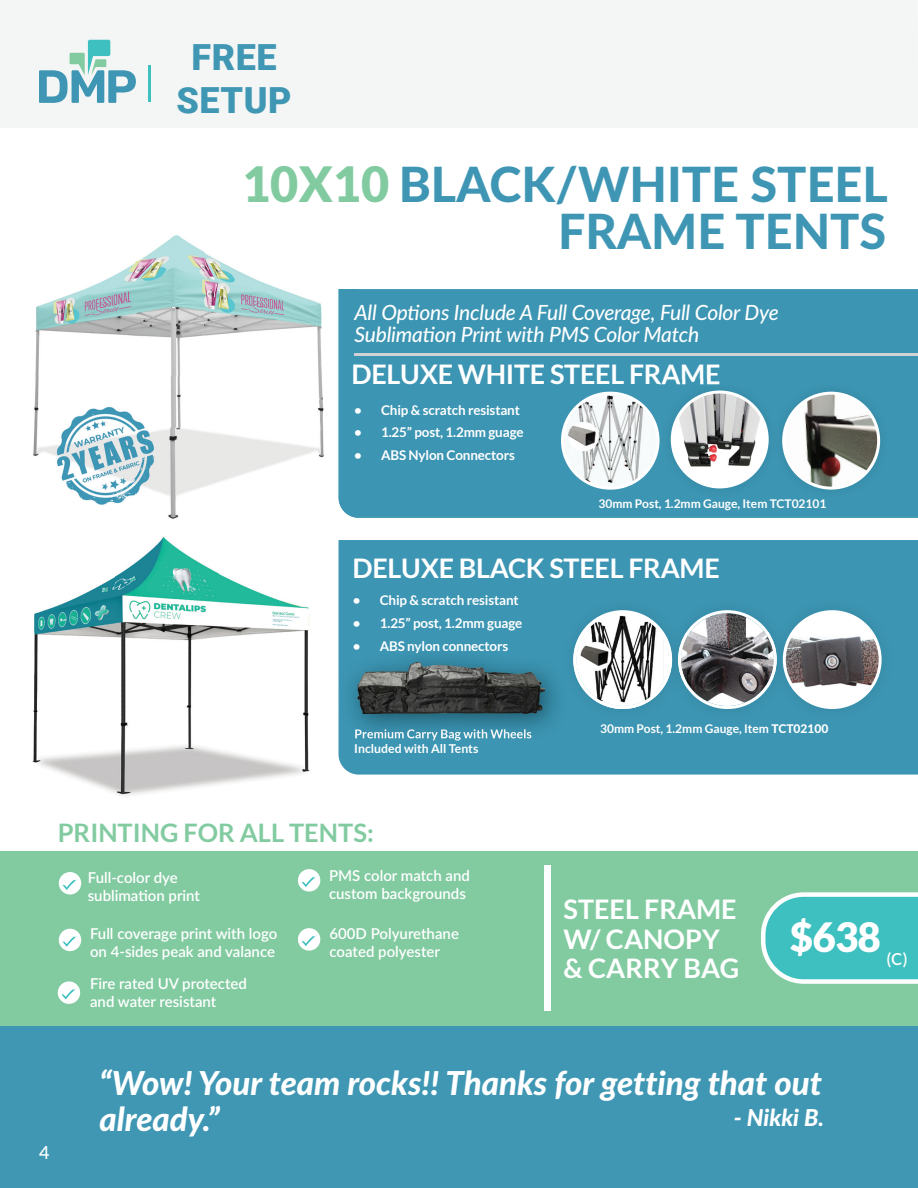
<style>
.page{position:relative;width:918px;height:1188px;background:#fff}
.page>*{position:absolute;margin:0;border:0;box-sizing:border-box;transform-origin:0 0}
.t1{font:800 48.6px/47.2px "Lato";color:#3e96b4;text-align:right}
.t2{font:900 40.35px "Lato";color:#fff}
.t3{font:900 36px/43.2px "Roboto";letter-spacing:.015em;color:#3f97b4;text-align:center}
.t4{font:italic 800 33px/36.2px "Lato";color:#fff}
.t5{font:700 27px/29.4px "Lato";letter-spacing:-.01em;color:#fff}
.t6{font:700 25.5px "Lato";color:#82cba1}
.t7{font:italic 800 23.25px "Lato";color:#fff}
.t8{font:italic 500 21px/22.2px "Lato";letter-spacing:-.01em;color:#fff}
.t9{font:500 18px "Lato";color:#fff}
.t10{font:600 16.5px "Lato";color:#fff}
.t11{font:600 15px/18px "Lato";color:#fff}
.t12{font:700 13.35px "Lato";letter-spacing:-.01em;color:#fff}
.t13{font:700 12.3px "Lato";color:#fff}
.t14{font:700 12px "Lato";color:#fff}
.s1{font-weight:900;color:#82cba1}
.s2{font-weight:800}
</style>
<div class="page">
<div style="left:0;top:1020px;width:918px;height:168px;background:#3f97b4"></div>
<div style="left:0;top:0;width:918px;height:127px;background:#f4f5f5"></div>
<hr style="left:148px;top:65px;width:3px;height:37px;background:#3dc0bf">
<svg style="left:39px;top:40px;width:97px;height:63px"></svg>
<div style="left:357px;top:289px;width:561px;height:229px;background:#3c95b3"></div>
<div style="left:339px;top:540px;width:579px;height:235px;background:#3c95b3"></div>
<img style="left:35px;top:235px;width:170px;height:142px">
<img style="left:205px;top:253px;width:134px;height:175px">
<img style="left:33px;top:377px;width:20px;height:79px">
<img style="left:170px;top:377px;width:11px;height:51px">
<img style="left:158px;top:428px;width:181px;height:91px">
<div style="left:339px;top:289px;width:18px;height:229px;background:#3c95b3"></div>
<img style="left:354px;top:365px;width:3px;height:20px">
<img style="left:340px;top:646px;width:230px;height:95px">
<img style="left:355px;top:729px;width:177px;height:12px">
<img style="left:357px;top:663px;width:188px;height:51px">
<div style="left:771px;top:380px;width:120px;height:121px;background:#3c95b3"></div>
<img style="left:784px;top:393px;width:95px;height:95px;border-radius:47px">
<div style="left:782px;top:392px;width:98px;height:98px;border:3px solid #fff;border-radius:50%"></div>
<div style="left:659px;top:379px;width:121px;height:121px;background:#3c95b3"></div>
<img style="left:659px;top:379px;width:61px;height:6px">
<img style="left:771px;top:380px;width:9px;height:120px">
<img style="left:672px;top:392px;width:95px;height:95px;border-radius:47px">
<div style="left:671px;top:391px;width:98px;height:97px;border:3px solid #fff;border-radius:50%"></div>
<img style="left:562px;top:393px;width:96px;height:95px;border-radius:47px">
<div style="left:561px;top:392px;width:99px;height:98px;border:3px solid #fff;border-radius:47px"></div>
<div style="left:687px;top:595px;width:81px;height:129px;background:#3c95b3"></div>
<svg style="left:687px;top:610px;width:81px;height:99px;background:#737d83"></svg>
<div style="left:558px;top:595px;width:105px;height:129px;background:#3c95b3"></div>
<img style="left:558px;top:646px;width:12px;height:78px">
<img style="left:663px;top:595px;width:24px;height:129px">
<img style="left:678px;top:631px;width:9px;height:57px">
<svg style="left:573px;top:610px;width:99px;height:99px"></svg>
<div style="left:792px;top:595px;width:104px;height:129px;background:#3c95b3"></div>
<div style="left:768px;top:595px;width:24px;height:129px;background:#3c95b3"></div>
<img style="left:768px;top:631px;width:9px;height:57px">
<div style="left:784px;top:612px;width:96px;height:96px;background:#fff;border-radius:50%"></div>
<img style="left:784px;top:625px;width:96px;height:67px">
<div style="left:783px;top:610px;width:99px;height:99px;border:3px solid #fff;border-radius:50%"></div>
<img style="left:575px;top:613px;width:95px;height:95px">
<div style="left:573px;top:611px;width:99px;height:98px;border:3px solid #fff;border-radius:47px"></div>
<img style="left:53px;top:406px;width:105px;height:99px">
<img style="left:357px;top:354px;width:561px;height:1px">
<div style="left:0;top:851px;width:918px;height:174px;background:#82cba1"></div>
<img style="left:545px;top:865px;width:6px;height:146px">
<div style="left:59px;top:872px;width:22px;height:22px;background:#fff;border-radius:50%"></div>
<svg style="left:62px;top:879px;width:16px;height:11px"></svg>
<div style="left:298px;top:928px;width:22px;height:23px;background:#fff;border-radius:50%"></div>
<svg style="left:301px;top:935px;width:16px;height:11px"></svg>
<div style="left:298px;top:869px;width:22px;height:23px;background:#fff;border-radius:50%"></div>
<svg style="left:301px;top:876px;width:16px;height:11px"></svg>
<div style="left:58px;top:981px;width:22px;height:23px;background:#fff;border-radius:50%"></div>
<svg style="left:61px;top:989px;width:15px;height:10px"></svg>
<img style="left:32px;top:536px;width:278px;height:260px">
<div style="left:59px;top:929px;width:22px;height:22px;background:#fff;border-radius:50%"></div>
<svg style="left:62px;top:936px;width:16px;height:11px"></svg>
<svg style="left:761px;top:892px;width:157px;height:92px;background:#57c7c4"></svg>
<h3 class="t3" style="left:176px;top:35px;width:117px">FREE<br>SETUP</h3>
<h1 class="t1" style="left:242px;top:159px;width:647px"><span class="s1">10X10</span> BLACK/WHITE STEEL<br>FRAME TENTS</h1>
<h3 class="t8" style="left:355px;top:300px;width:426px">All Options Include A Full Coverage, Full Color Dye<br>Sublimation Print with PMS Color Match</h3>
<h3 class="t5" style="left:352px;top:359px;width:371px">DELUXE WHITE STEEL FRAME</h3>
<p class="t12" style="left:354px;top:402px;width:167px">• Chip &amp; scratch resistant</p>
<p class="t12" style="left:354px;top:425px;width:171px">• 1.25” post, 1.2mm guage</p>
<p class="t12" style="left:354px;top:447px;width:162px">• ABS Nylon Connectors</p>
<p class="t14" style="left:599px;top:497px;width:229px">30mm Post, 1.2mm Gauge, Item TCT02101</p>
<h3 class="t5" style="left:353px;top:553px;width:369px">DELUXE BLACK STEEL FRAME</h3>
<p class="t12" style="left:353px;top:593px;width:167px">• Chip &amp; scratch resistant</p>
<p class="t12" style="left:353px;top:615px;width:171px">• 1.25” post, 1.2mm guage</p>
<p class="t12" style="left:353px;top:638px;width:157px">• ABS nylon connectors</p>
<p class="t13" style="left:354px;top:742px;width:126px">Included with All Tents</p>
<p class="t14" style="left:600px;top:722px;width:230px">30mm Post, 1.2mm Gauge, Item <span class="s2">TCT02100</span></p>
<h3 class="t6" style="left:58px;top:819px;width:318px">PRINTING FOR ALL TENTS:</h3>
<p class="t11" style="left:329px;top:866px;width:143px">PMS color match and custom backgrounds</p>
<p class="t11" style="left:88px;top:868px;width:114px">Full-color dye sublimation print</p>
<h3 class="t5" style="left:564px;top:895px;width:177px">STEEL FRAME<br>W/ CANOPY &amp; CARRY BAG</h3>
<p class="t11" style="left:90px;top:924px;width:189px">Full coverage print with logo on 4-sides peak and valance</p>
<h2 class="t2" style="left:790px;top:913px;width:93px">$638</h2>
<p class="t11" style="left:330px;top:924px;width:131px">600D Polyurethane coated polyester</p>
<p class="t10" style="left:887px;top:947px;width:22px">(C)</p>
<p class="t11" style="left:90px;top:974px;width:158px">Fire rated UV protected and water resistant</p>
<p class="t9" style="left:39px;top:1140px;width:12px">4</p>
<h3 class="t4" style="left:100px;top:1064px;width:724px">“Wow! Your team rocks!! Thanks for getting that out already.”</h3>
<h3 class="t7" style="left:734px;top:1100px;width:92px">- Nikki B.</h3>
</div>
